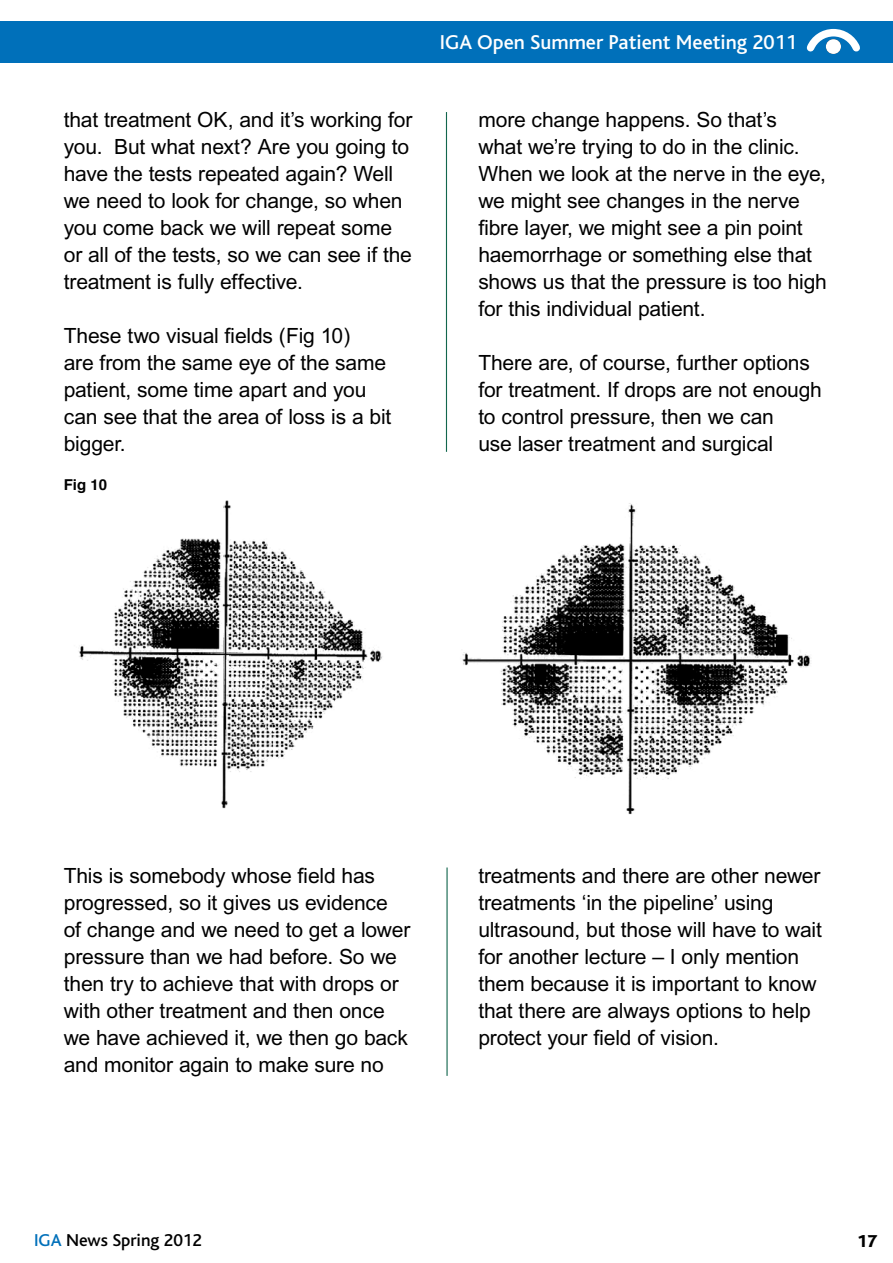
<style>
.page{position:relative;width:893px;height:1263px;background:#fff}
.page>*{position:absolute;margin:0;border:0;box-sizing:border-box;transform-origin:0 0}
.t1{font:21px/27px "Arial";letter-spacing:-.01em;color:#000}
.t2{font:500 21px "Bliss";color:#fff}
.t3{font:500 18px "Bliss";color:#000}
.t4{font:800 18px "Bliss";color:#000}
.t5{font:700 15px "Helvetica";color:#000}
.s1{color:#0070ba}
</style>
<div class="page">
<div style="left:0;top:21px;width:893px;height:41px;background:#0070ba"></div>
<svg style="left:806px;top:28px;width:54px;height:26px"></svg>
<div style="left:826px;top:39px;width:15px;height:15px;background:#fff;border-radius:50%"></div>
<hr style="left:446px;top:112px;width:1px;height:340px;background:#12664d">
<img style="left:79px;top:500px;width:732px;height:315px">
<hr style="left:446px;top:867px;width:2px;height:209px;background:#12664d">
<p class="t1" style="left:64px;top:106px;width:350px">that treatment OK, and it’s working for you. But what next? Are you going to have the tests repeated again? Well we need to look for change, so when you come back we will repeat some or all of the tests, so we can see if the treatment is fully effective.</p>
<p class="t1" style="left:64px;top:322px;width:329px">These two visual fields (Fig 10)<br>are from the same eye of the same patient, some time apart and you can see that the area of loss is a bit bigger.</p>
<p class="t5" style="left:64px;top:472px;width:45px">Fig 10</p>
<p class="t2" style="left:440px;top:31px;width:359px">IGA Open Summer Patient Meeting 2011</p>
<p class="t1" style="left:478px;top:106px;width:350px">more change happens. So that’s<br>what we’re trying to do in the clinic.<br>When we look at the nerve in the eye, we might see changes in the nerve fibre layer, we might see a pin point haemorrhage or something else that shows us that the pressure is too high for this individual patient.</p>
<p class="t1" style="left:478px;top:349px;width:345px">There are, of course, further options for treatment. If drops are not enough to control pressure, then we can<br>use laser treatment and surgical</p>
<p class="t1" style="left:64px;top:862px;width:348px">This is somebody whose field has progressed, so it gives us evidence of change and we need to get a lower pressure than we had before. So we then try to achieve that with drops or with other treatment and then once we have achieved it, we then go back and monitor again to make sure no</p>
<p class="t1" style="left:478px;top:862px;width:345px">treatments and there are other newer treatments ‘in the pipeline’ using ultrasound, but those will have to wait for another lecture – I only mention them because it is important to know that there are always options to help protect your field of vision.</p>
<p class="t3" style="left:34px;top:1231px;width:170px"><span class="s1">IGA</span> News Spring 2012</p>
<p class="t4" style="left:857px;top:1232px;width:22px">17</p>
</div>
